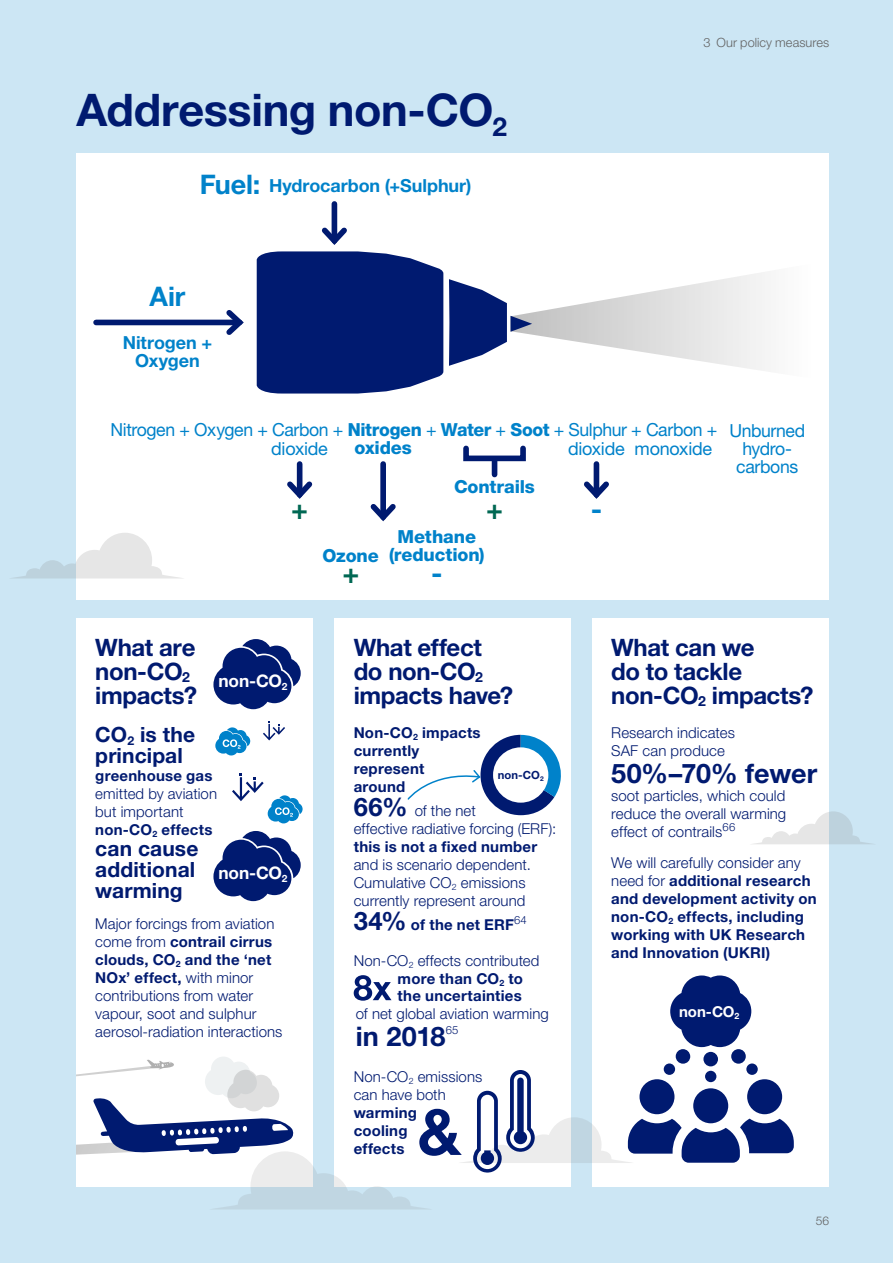
<style>
.page{position:relative;width:893px;height:1263px;background:#cce6f4}
.page>*{position:absolute;margin:0;border:0;box-sizing:border-box;transform-origin:0 0}
.Body_Copy{font:700 63.9px "Helvetica Neue LT Pro";color:#001a70}
.t1{font:700 45px "Helvetica Neue LT Pro";letter-spacing:-.01em;color:#001a70}
.t2{font:700 28.2px "Helvetica Neue LT Pro";color:#006853}
.t3{font:700 28.2px "Helvetica Neue LT Pro";color:#0082ca}
.Body_Copy-2{font:700 27px "Helvetica Neue LT Pro";letter-spacing:-.005em;color:#001a70}
.t4{font:700 27px "Helvetica Neue LT Pro";color:#0082ca}
.t5{font:700 24px/24px "Helvetica Neue LT Pro";letter-spacing:-.015em;color:#001a70}
.Body_Copy-3{font:700 21px/21px "Helvetica Neue LT Pro";letter-spacing:.005em;color:#001a70}
.t6{font:18px/18px "Helvetica Neue LT Pro 55 Roman";letter-spacing:-.02em;color:#0082ca;text-align:center}
.t7{font:700 18px "Helvetica Neue LT Pro";letter-spacing:-.005em;color:#0082ca}
.t8{font:800 18px/18px "Helvetica Neue LT Pro";letter-spacing:-.01em;color:#0082ca;text-align:center}
.t9{font:700 17.25px "Helvetica Neue LT Pro";letter-spacing:-.015em;color:#fff}
.Body_Copy-4{font:300 15px/18px "Helvetica Neue LT Pro";letter-spacing:.005em;color:#001a70}
.Body_Copy-5{font:700 15px/18px "Helvetica Neue LT Pro";letter-spacing:.015em;color:#001a70}
.t10{font:700 15px "Helvetica Neue LT Pro";color:#fff}
.t11{font:300 12.75px "Helvetica Neue LT Pro";letter-spacing:.005em;color:#626262}
.t12{font:300 12px "Helvetica Neue LT Pro";color:#626262}
.t13{font:700 11.25px "Helvetica Neue LT Pro";color:#001a70}
.Body_Copy-6{font:300 11.25px "Helvetica Neue LT Pro";color:#001a70}
.s1{font-size:27px}
.s2{font-family:"Helvetica Neue LT Pro";font-weight:800}
.s3{font-weight:700}
.s4{font-weight:700;font-size:25.5px}
.s5{font-size:25.5px}
.s6{font-weight:300}
</style>
<div class="page">
<div style="left:77px;top:154px;width:752px;height:446px;background:#fff"></div>
<svg style="left:449px;top:272px;width:316px;height:99px"></svg>
<div style="left:96px;top:320px;width:144px;height:5px;background:#001a70"></div>
<svg style="left:221px;top:310px;width:23px;height:25px"></svg>
<div style="left:332px;top:204px;width:5px;height:37px;background:#001a70"></div>
<svg style="left:257px;top:222px;width:186px;height:171px"></svg>
<div style="left:77px;top:618px;width:236px;height:568px;background:#fff"></div>
<div style="left:334px;top:618px;width:237px;height:568px;background:#fff"></div>
<div style="left:592px;top:618px;width:237px;height:568px;background:#fff"></div>
<svg style="left:215px;top:727px;width:35px;height:28px"></svg>
<svg style="left:263px;top:721px;width:22px;height:19px"></svg>
<svg style="left:232px;top:773px;width:71px;height:50px"></svg>
<svg style="left:754px;top:811px;width:118px;height:33px"></svg>
<svg style="left:14px;top:533px;width:166px;height:45px"></svg>
<svg style="left:670px;top:975px;width:81px;height:72px"></svg>
<div style="left:664px;top:1063px;width:11px;height:12px;background:#001a70;border-radius:50%"></div>
<div style="left:676px;top:1049px;width:14px;height:15px;background:#001a70;border-radius:50%"></div>
<div style="left:746px;top:1063px;width:12px;height:12px;background:#001a70;border-radius:50%"></div>
<div style="left:731px;top:1049px;width:15px;height:15px;background:#001a70;border-radius:50%"></div>
<div style="left:703px;top:1052px;width:15px;height:14px;background:#001a70;border-radius:50%"></div>
<svg style="left:461px;top:1070px;width:333px;height:102px"></svg>
<div style="left:297px;top:464px;width:5px;height:31px;background:#001a70"></div>
<svg style="left:287px;top:476px;width:26px;height:23px"></svg>
<div style="left:594px;top:464px;width:5px;height:31px;background:#001a70"></div>
<svg style="left:584px;top:476px;width:25px;height:23px"></svg>
<div style="left:380px;top:464px;width:6px;height:53px;background:#001a70"></div>
<svg style="left:370px;top:499px;width:26px;height:23px"></svg>
<div style="left:492px;top:460px;width:5px;height:14px;background:#001a70"></div>
<svg style="left:463px;top:446px;width:63px;height:15px"></svg>
<svg style="left:213px;top:639px;width:88px;height:70px"></svg>
<svg style="left:213px;top:831px;width:88px;height:70px"></svg>
<svg style="left:407px;top:735px;width:154px;height:80px"></svg>
<svg style="left:354px;top:975px;width:38px;height:26px"></svg>
<svg style="left:77px;top:1057px;width:356px;height:152px"></svg>
<p class="t1" style="left:77px;top:82px;width:432px">Addressing non-CO<sub>2</sub></p>
<p class="t7" style="left:200px;top:175px;width:273px"><span class="s1">Fuel:</span> Hydrocarbon (+Sulphur)</p>
<p class="t4" style="left:150px;top:279px;width:37px">Air</p>
<p class="t7" style="left:123px;top:332px;width:91px">Nitrogen +</p>
<p class="t7" style="left:135px;top:350px;width:66px">Oxygen</p>
<p class="t11" style="left:703px;top:35px;width:127px">3 Our policy measures</p>
<p class="t6" style="left:111px;top:420px;width:608px">Nitrogen + Oxygen + Carbon + <span class="s2">Nitrogen</span> + <span class="s2">Water</span> + <span class="s2">Soot</span> + Sulphur + Carbon +</p>
<p class="t8" style="left:354px;top:438px;width:59px">oxides</p>
<p class="t6" style="left:568px;top:439px;width:58px">dioxide</p>
<p class="t6" style="left:271px;top:439px;width:58px">dioxide</p>
<p class="t6" style="left:635px;top:439px;width:79px">monoxide</p>
<p class="t2" style="left:291px;top:491px;width:18px">+</p>
<p class="t8" style="left:322px;top:547px;width:58px">Ozone</p>
<p class="t2" style="left:343px;top:556px;width:18px">+</p>
<p class="t8" style="left:454px;top:477px;width:82px">Contrails</p>
<p class="t2" style="left:486px;top:491px;width:18px">+</p>
<p class="t8" style="left:389px;top:528px;width:97px">Methane (reduction)</p>
<p class="t3" style="left:431px;top:556px;width:13px">-</p>
<p class="t3" style="left:591px;top:491px;width:13px">-</p>
<p class="t6" style="left:729px;top:421px;width:77px">Unburned hydro&shy;carbons</p>
<p class="t5" style="left:95px;top:635px;width:103px">What are non-CO<sub>2 </sub>impacts?</p>
<p class="t9" style="left:219px;top:671px;width:70px">non-CO<sub>2</sub></p>
<p class="Body_Copy-3" style="left:95px;top:724px;width:101px">CO<sub>2</sub> is the principal</p>
<p class="Body_Copy-4" style="left:95px;top:767px;width:123px"><span class="s3">greenhouse gas </span>emitted by aviation but important <span class="s3">non-CO</span><sub>2</sub> <span class="s3">effects</span></p>
<p class="Body_Copy-3" style="left:95px;top:838px;width:105px">can cause additional warming</p>
<p class="Body_Copy-4" style="left:95px;top:914px;width:189px">Major forcings from aviation come from <span class="s3">contrail cirrus clouds, CO</span><sub>2</sub> <span class="s3">and the ‘net<br>NOx’ effect,</span> with minor contributions from water vapour, soot and sulphur aerosol-radiation interactions</p>
<p class="t9" style="left:219px;top:862px;width:70px">non-CO<sub>2</sub></p>
<p class="t5" style="left:354px;top:635px;width:161px">What effect do non-CO<sub>2 </sub>impacts have?</p>
<p class="Body_Copy-5" style="left:354px;top:723px;width:128px">Non-CO<sub>2</sub> impacts currently represent<br>around</p>
<p class="Body_Copy-4" style="left:354px;top:801px;width:204px"><span class="s4">66%</span> of the net<br>effective radiative forcing (ERF): <span class="s3">this is not a fixed number </span>and is scenario dependent.<br>Cumulative CO<sub>2</sub> emissions currently represent around</p>
<p class="Body_Copy-5" style="left:354px;top:915px;width:175px"><span class="s5">34%</span> of the net ERF<sup>64</sup></p>
<p class="t13" style="left:498px;top:768px;width:47px">non-CO<sub>2</sub></p>
<p class="Body_Copy-4" style="left:354px;top:951px;width:187px">Non-CO<sub>2</sub> effects contributed</p>
<p class="Body_Copy-5" style="left:398px;top:970px;width:127px;line-height:16.5px">more than CO<sub>2</sub> to the uncertainties</p>
<p class="Body_Copy-4" style="left:356px;top:1004px;width:195px">of net global aviation warming</p>
<p class="Body_Copy-2" style="left:356px;top:1020px;width:91px">in 2018</p>
<p class="Body_Copy-6" style="left:446px;top:1023px;width:14px">65</p>
<p class="Body_Copy-4" style="left:354px;top:1067px;width:130px">Non-CO<sub>2</sub> emissions can have both <span class="s3">warming<br>cooling<br>effects</span></p>
<p class="Body_Copy" style="left:417px;top:1092px;width:45px">&amp;</p>
<p class="t5" style="left:611px;top:635px;width:204px">What can we<br>do to tackle non-CO<sub>2</sub> impacts?</p>
<p class="Body_Copy-4" style="left:611px;top:723px;width:125px">Research indicates<br>SAF can produce</p>
<p class="Body_Copy-2" style="left:611px;top:757px;width:207px">50%–70% fewer</p>
<p class="Body_Copy-4" style="left:611px;top:786px;width:177px;text-align:justify">soot particles, which could reduce the overall warming effect of contrails<sup>66</sup></p>
<p class="Body_Copy-5" style="left:611px;top:853px;width:207px"><span class="s6">We will carefully consider any need for</span> additional research and development activity on non-CO<sub>2</sub> effects, including working with UK Research and Innovation (UKRI)</p>
<p class="t10" style="left:679px;top:1002px;width:62px">non-CO<sub>2</sub></p>
<p class="t12" style="left:816px;top:1213px;width:15px">56</p>
</div>
